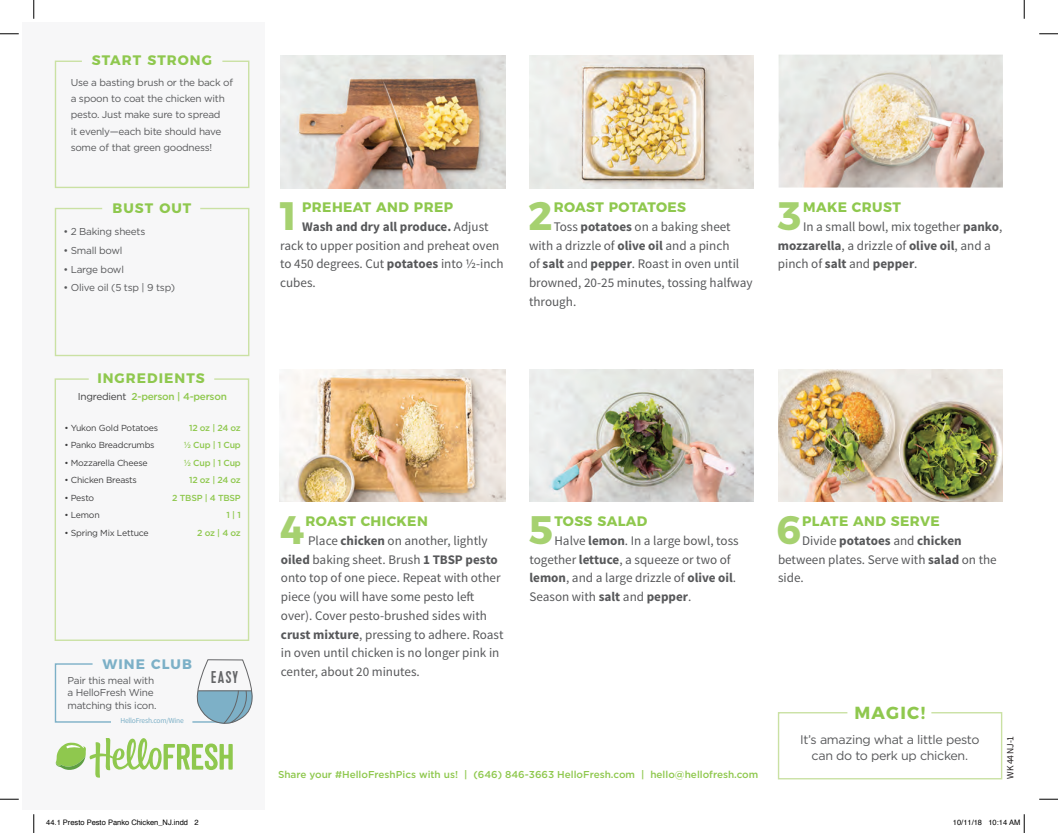
<style>
.page{position:relative;width:1058px;height:833px;background:#fff}
.page>*{position:absolute;margin:0;border:0;box-sizing:border-box;transform-origin:0 0}
.t1{font:700 39.62px "Montserrat";color:#a6d170}
.t2{font:700 17.5px "Montserrat";letter-spacing:.075em;color:#8fc84e}
.t3{font:17px "Kapra";color:#636466}
.t4{font:700 13.75px "Montserrat";letter-spacing:.03em;color:#8fc84e}
.t5{font:700 13.75px "Montserrat";letter-spacing:.075em;color:#8fc84e}
.t6{font:700 13.75px "Montserrat";letter-spacing:.075em;color:#7cb0c7}
.t7{font:13.12px/18.8px "Source Sans Pro";color:#57585a}
.t8{font:12.5px/16.8px "Gotham";letter-spacing:-.025em;color:#57585a;text-align:center}
.t9{font:10px/16.2px "Gotham";letter-spacing:-.025em;color:#57585a}
.t10{font:500 10px "Gotham";color:#8fc84e}
.t11{font:500 10px "Gotham";letter-spacing:-.025em;color:#8fc84e}
.t12{font:9.62px "Source Sans Pro";color:#231f20}
.t13{font:8.75px "Gotham";letter-spacing:-.025em;color:#3e3e3f}
.t14{font:500 8.75px/17.5px "Gotham";letter-spacing:-.025em;color:#8fc84e;text-align:right}
.t15{font:7.5px "Helvetica";color:#000}
.t16{font:7.5px "Source Sans Pro";letter-spacing:-.025em;color:#7cb0c7}
.s1{font-weight:400;color:#3e3e3f}
.s2{font-weight:700}
</style>
<div class="page">
<div style="left:23px;top:23px;width:242px;height:787px;background:#f7f7f8"></div>
<img style="left:281px;top:55px;width:224px;height:133px">
<img style="left:529px;top:55px;width:225px;height:133px">
<img style="left:529px;top:369px;width:224px;height:133px">
<img style="left:280px;top:369px;width:225px;height:133px">
<img style="left:778px;top:55px;width:224px;height:132px">
<img style="left:778px;top:369px;width:224px;height:133px">
<svg style="left:54px;top:207px;width:196px;height:150px"></svg>
<svg style="left:54px;top:378px;width:196px;height:263px"></svg>
<svg style="left:54px;top:60px;width:196px;height:128px"></svg>
<hr style="left:193px;top:721px;width:35px;height:1px;background:#7cb0c7">
<svg style="left:54px;top:663px;width:57px;height:60px"></svg>
<svg style="left:197px;top:659px;width:55px;height:64px"></svg>
<svg style="left:56px;top:738px;width:177px;height:39px"></svg>
<svg style="left:777px;top:712px;width:226px;height:68px"></svg>
<svg style="left:0;top:33px;width:19px;height:2px"></svg>
<svg style="left:1039px;top:33px;width:19px;height:2px"></svg>
<svg style="left:0;top:798px;width:19px;height:2px"></svg>
<svg style="left:1039px;top:798px;width:19px;height:2px"></svg>
<svg style="left:33px;top:0;width:2px;height:19px"></svg>
<svg style="left:33px;top:814px;width:2px;height:19px"></svg>
<svg style="left:1023px;top:0;width:2px;height:19px"></svg>
<svg style="left:1023px;top:814px;width:2px;height:19px"></svg>
<p class="t5" style="left:92px;top:49px;width:122px">START STRONG</p>
<p class="t9" style="left:71px;top:74px;width:164px">Use a basting brush or the back of a spoon to coat the chicken with pesto. Just make sure to spread<br>it evenly—each bite should have some of that green goodness!</p>
<p class="t4" style="left:112px;top:196px;width:80px">BUST OUT</p>
<p class="t9" style="left:63px;top:223px;width:83px">• 2 Baking sheets</p>
<p class="t9" style="left:63px;top:242px;width:61px">• Small bowl</p>
<p class="t9" style="left:63px;top:261px;width:62px">• Large bowl</p>
<p class="t9" style="left:63px;top:279px;width:113px">• Olive oil (5 tsp | 9 tsp)</p>
<p class="t5" style="left:97px;top:366px;width:109px">INGREDIENTS</p>
<p class="t11" style="left:78px;top:390px;width:151px"><span class="s1">Ingredient</span> 2-person | 4-person</p>
<p class="t14" style="left:172px;top:419px;width:70px">12 oz | 24 oz<br>½ Cup | 1 Cup<br>½ Cup | 1 Cup<br>12 oz | 24 oz<br>2 TBSP | 4 TBSP<br>1 | 1<br>2 oz | 4 oz</p>
<p class="t13" style="left:64px;top:422px;width:95px">• Yukon Gold Potatoes</p>
<p class="t13" style="left:64px;top:439px;width:92px">• Panko Breadcrumbs</p>
<p class="t13" style="left:64px;top:457px;width:85px">• Mozzarella Cheese</p>
<p class="t13" style="left:64px;top:474px;width:74px">• Chicken Breasts</p>
<p class="t13" style="left:64px;top:492px;width:31px">• Pesto</p>
<p class="t13" style="left:64px;top:509px;width:37px">• Lemon</p>
<p class="t13" style="left:64px;top:527px;width:86px">• Spring Mix Lettuce</p>
<p class="t6" style="left:103px;top:653px;width:91px">WINE CLUB</p>
<p class="t9" style="left:68px;top:673px;width:90px;line-height:12.5px">Pair this meal with a HelloFresh Wine matching this icon.</p>
<p class="t16" style="left:120px;top:716px;width:65px">HelloFresh.com/Wine</p>
<p class="t3" style="left:211px;top:667px;width:28px">EASY</p>
<h1 class="t1" style="left:276px;top:183px;width:26px">1</h1>
<p class="t4" style="left:302px;top:196px;width:152px">PREHEAT AND PREP</p>
<p class="t7" style="left:280px;top:217px;width:225px;text-indent:22px"><span class="s2">Wash and dry all produce.</span> Adjust rack to upper position and preheat oven to 450 degrees. Cut <span class="s2">potatoes</span> into ½-inch cubes.</p>
<h1 class="t1" style="left:528px;top:183px;width:26px">2</h1>
<p class="t4" style="left:553px;top:196px;width:134px">ROAST POTATOES</p>
<p class="t7" style="left:529px;top:217px;width:225px;text-indent:25px">Toss <span class="s2">potatoes</span> on a baking sheet with a drizzle of <span class="s2">olive oil</span> and a pinch<br>of <span class="s2">salt</span> and <span class="s2">pepper</span>. Roast in oven until browned, 20-25 minutes, tossing halfway through.</p>
<h1 class="t1" style="left:777px;top:183px;width:24px">3</h1>
<p class="t4" style="left:803px;top:196px;width:99px">MAKE CRUST</p>
<p class="t7" style="left:778px;top:217px;width:226px;text-indent:25px">In a small bowl, mix together <span class="s2">panko</span>, <span class="s2">mozzarella</span>, a drizzle of <span class="s2">olive oil</span>, and a pinch of <span class="s2">salt</span> and <span class="s2">pepper</span>.</p>
<h1 class="t1" style="left:280px;top:497px;width:26px">4</h1>
<p class="t4" style="left:305px;top:509px;width:124px">ROAST CHICKEN</p>
<p class="t7" style="left:281px;top:531px;width:224px;text-indent:27px">Place <span class="s2">chicken</span> on another, lightly <span class="s2">oiled</span> baking sheet. Brush <span class="s2">1 TBSP pesto </span>onto top of one piece. Repeat with other piece (you will have some pesto left over). Cover pesto-brushed sides with <span class="s2">crust mixture</span>, pressing to adhere. Roast in oven until chicken is no longer pink in center, about 20 minutes.</p>
<h1 class="t1" style="left:529px;top:497px;width:26px">5</h1>
<p class="t4" style="left:554px;top:509px;width:94px">TOSS SALAD</p>
<p class="t7" style="left:529px;top:531px;width:211px;text-indent:25px">Halve <span class="s2">lemon</span>. In a large bowl, toss together <span class="s2">lettuce</span>, a squeeze or two of <span class="s2">lemon</span>, and a large drizzle of <span class="s2">olive oil</span>.<br>Season with <span class="s2">salt</span> and <span class="s2">pepper</span>.</p>
<h1 class="t1" style="left:776px;top:497px;width:26px">6</h1>
<p class="t4" style="left:802px;top:509px;width:139px">PLATE AND SERVE</p>
<p class="t7" style="left:778px;top:531px;width:220px;text-indent:24px">Divide <span class="s2">potatoes</span> and <span class="s2">chicken </span>between plates. Serve with <span class="s2">salad</span> on the side.</p>
<h2 class="t2" style="left:854px;top:698px;width:72px">MAGIC!</h2>
<p class="t10" style="left:278px;top:767px;width:482px">Share your #HelloFreshPics with us! | (646) 846-3663 HelloFresh.com | hello@hellofresh.com</p>
<p class="t8" style="left:800px;top:730px;width:181px">It’s amazing what a little pesto can do to perk up chicken.</p>
<p class="t12" style="left:1004px;top:778px;width:44px;rotate:-90deg">WK 44 NJ-1</p>
<p class="t15" style="left:46px;top:817px;width:154px">44.1 Presto Pesto Panko Chicken_NJ.indd 2</p>
<p class="t15" style="left:953px;top:817px;width:69px">10/11/18 10:14 AM</p>
</div>
